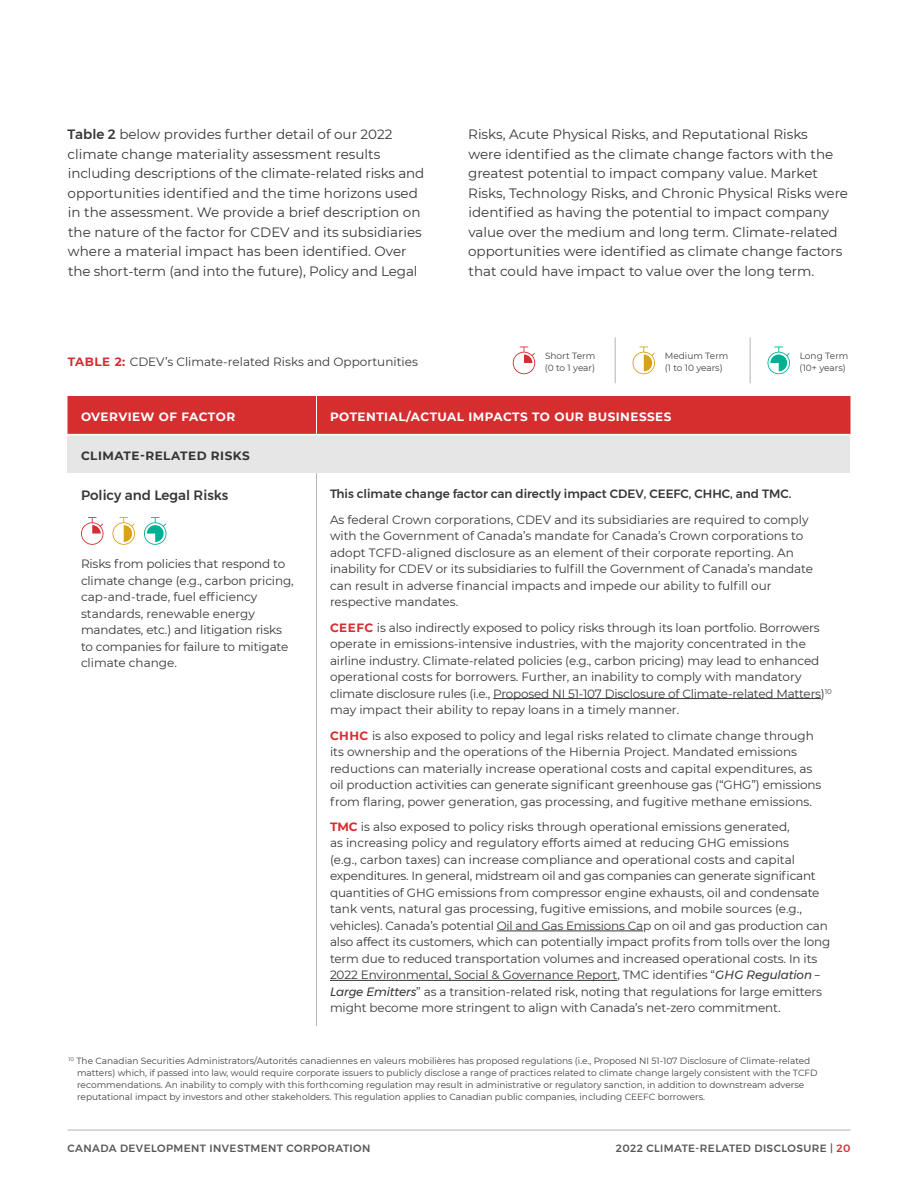
<style>
.page{position:relative;width:918px;height:1188px;background:#fff}
.page>*{position:absolute;margin:0;border:0;box-sizing:border-box;transform-origin:0 0}
.Body{font:13.5px/19.5px "Montserrat";color:#373738}
.Table_-_Factor_Headers{font:500 13.5px "Montserrat";color:#373738}
.Body_-_Small{font:12px/16.5px "Montserrat";letter-spacing:-.01em;color:#373738}
.Body_-_Small-2{font:500 12px "Montserrat";color:#373738}
.Table_-_Headers{font:700 12px "Montserrat";letter-spacing:.04em;color:#fff}
.Table_-_Subhead{font:700 12px "Montserrat";letter-spacing:.04em;color:#373338}
.t1{font:500 10.5px "Montserrat";letter-spacing:.04em;color:#58585a}
.Mice_Type{font:9px/12px "Montserrat";color:#414042}
.s1{font-weight:500}
.s2{font-weight:700;color:#d62d2f}
.s3{font-style:italic}
.s4{color:#d62d2f}
</style>
<div class="page">
<div style="left:68px;top:396px;width:782px;height:38px;background:#d62d2f"></div>
<div style="left:68px;top:435px;width:782px;height:38px;background:#e6e6e6"></div>
<hr style="left:316px;top:473px;width:1px;height:553px;background:#b4b3b4">
<hr style="left:316px;top:396px;width:1px;height:38px;background:#fff">
<svg style="left:81px;top:517px;width:22px;height:28px"></svg>
<svg style="left:112px;top:517px;width:23px;height:28px"></svg>
<svg style="left:144px;top:517px;width:22px;height:28px"></svg>
<hr style="left:493px;top:698px;width:328px;height:1px;background:#373738">
<hr style="left:497px;top:931px;width:146px;height:1px;background:#373738">
<hr style="left:330px;top:980px;width:287px;height:1px;background:#373738">
<svg style="left:513px;top:347px;width:22px;height:27px"></svg>
<svg style="left:633px;top:347px;width:22px;height:27px"></svg>
<svg style="left:768px;top:347px;width:22px;height:27px"></svg>
<hr style="left:615px;top:338px;width:1px;height:45px;background:#b4b3b4">
<hr style="left:750px;top:338px;width:1px;height:45px;background:#b4b3b4">
<hr style="left:68px;top:1130px;width:782px;height:1px;background:#b4b3b4">
<p class="Body" style="left:67px;top:124px;width:358px"><span class="s1">Table 2</span> below provides further detail of our 2022 climate change materiality assessment results including descriptions of the climate‑related risks and opportunities identified and the time horizons used in the assessment. We provide a brief description on the nature of the factor for CDEV and its subsidiaries where a material impact has been identified. Over the short-term (and into the future), Policy and Legal</p>
<p class="Body" style="left:468px;top:124px;width:381px">Risks, Acute Physical Risks, and Reputational Risks<br>were identified as the climate change factors with the greatest potential to impact company value. Market Risks, Technology Risks, and Chronic Physical Risks were identified as having the potential to impact company value over the medium and long term. Climate‑related opportunities were identified as climate change factors that could have impact to value over the long term.</p>
<p class="Body_-_Small" style="left:68px;top:353px;width:352px"><span class="s2">TABLE 2:</span> CDEV’s Climate‑related Risks and Opportunities</p>
<p class="Mice_Type" style="left:545px;top:349px;width:52px">Short Term (0 to 1 year)</p>
<p class="Mice_Type" style="left:665px;top:349px;width:65px">Medium Term (1 to 10 years)</p>
<p class="Mice_Type" style="left:800px;top:349px;width:50px">Long Term (10+ years)</p>
<p class="Table_-_Headers" style="left:81px;top:408px;width:156px">OVERVIEW OF FACTOR</p>
<p class="Table_-_Headers" style="left:330px;top:408px;width:343px">POTENTIAL/ACTUAL IMPACTS TO OUR BUSINESSES</p>
<p class="Table_-_Subhead" style="left:81px;top:447px;width:170px">CLIMATE-RELATED RISKS</p>
<p class="Table_-_Factor_Headers" style="left:81px;top:484px;width:149px">Policy and Legal Risks</p>
<p class="Body_-_Small-2" style="left:330px;top:485px;width:463px">This climate change factor can directly impact CDEV, CEEFC, CHHC, and TMC.</p>
<p class="Body_-_Small" style="left:330px;top:511px;width:484px">As federal Crown corporations, CDEV and its subsidiaries are required to comply with the Government of Canada’s mandate for Canada’s Crown corporations to adopt TCFD-aligned disclosure as an element of their corporate reporting. An inability for CDEV or its subsidiaries to fulfill the Government of Canada’s mandate can result in adverse financial impacts and impede our ability to fulfill our respective mandates.</p>
<p class="Body_-_Small" style="left:330px;top:619px;width:503px"><span class="s2">CEEFC</span> is also indirectly exposed to policy risks through its loan portfolio. Borrowers operate in emissions-intensive industries, with the majority concentrated in the airline industry. Climate‑related policies (e.g., carbon pricing) may lead to enhanced operational costs for borrowers. Further, an inability to comply with mandatory climate disclosure rules (i.e., Proposed NI 51-107 Disclosure of Climate‑related Matters)<sup>10 </sup>may impact their ability to repay loans in a timely manner.</p>
<p class="Body_-_Small" style="left:330px;top:727px;width:493px"><span class="s2">CHHC</span> is also exposed to policy and legal risks related to climate change through its ownership and the operations of the Hibernia Project. Mandated emissions reductions can materially increase operational costs and capital expenditures, as oil production activities can generate significant greenhouse gas (“GHG”) emissions from flaring, power generation, gas processing, and fugitive methane emissions.</p>
<p class="Body_-_Small" style="left:330px;top:818px;width:502px"><span class="s2">TMC</span> is also exposed to policy risks through operational emissions generated,<br>as increasing policy and regulatory efforts aimed at reducing GHG emissions<br>(e.g., carbon taxes) can increase compliance and operational costs and capital expenditures. In general, midstream oil and gas companies can generate significant quantities of GHG emissions from compressor engine exhausts, oil and condensate tank vents, natural gas processing, fugitive emissions, and mobile sources (e.g., vehicles). Canada’s potential Oil and Gas Emissions Cap on oil and gas production can also affect its customers, which can potentially impact profits from tolls over the long term due to reduced transportation volumes and increased operational costs. In its 2022 Environmental, Social &amp; Governance Report, TMC identifies “<span class="s3">GHG Regulation – Large Emitters</span>” as a transition‑related risk, noting that regulations for large emitters might become more stringent to align with Canada’s net‑zero commitment.</p>
<p class="Body_-_Small" style="left:81px;top:555px;width:214px">Risks from policies that respond to climate change (e.g., carbon pricing, cap-and-trade, fuel efficiency standards, renewable energy mandates, etc.) and litigation risks to companies for failure to mitigate climate change.</p>
<p class="Mice_Type" style="left:77px;top:1054px;width:742px;text-indent:-8px"><sup>10</sup> The Canadian Securities Administrators/Autorités canadiennes en valeurs mobilières has proposed regulations (i.e., Proposed NI 51-107 Disclosure of Climate‑related matters) which, if passed into law, would require corporate issuers to publicly disclose a range of practices related to climate change largely consistent with the TCFD recommendations. An inability to comply with this forthcoming regulation may result in administrative or regulatory sanction, in addition to downstream adverse reputational impact by investors and other stakeholders. This regulation applies to Canadian public companies, including CEEFC borrowers.</p>
<p class="t1" style="left:68px;top:1140px;width:304px">CANADA DEVELOPMENT INVESTMENT CORPORATION</p>
<p class="t1" style="left:616px;top:1140px;width:236px">2022 CLIMATE-RELATED DISCLOSURE | <span class="s4">20</span></p>
</div>
